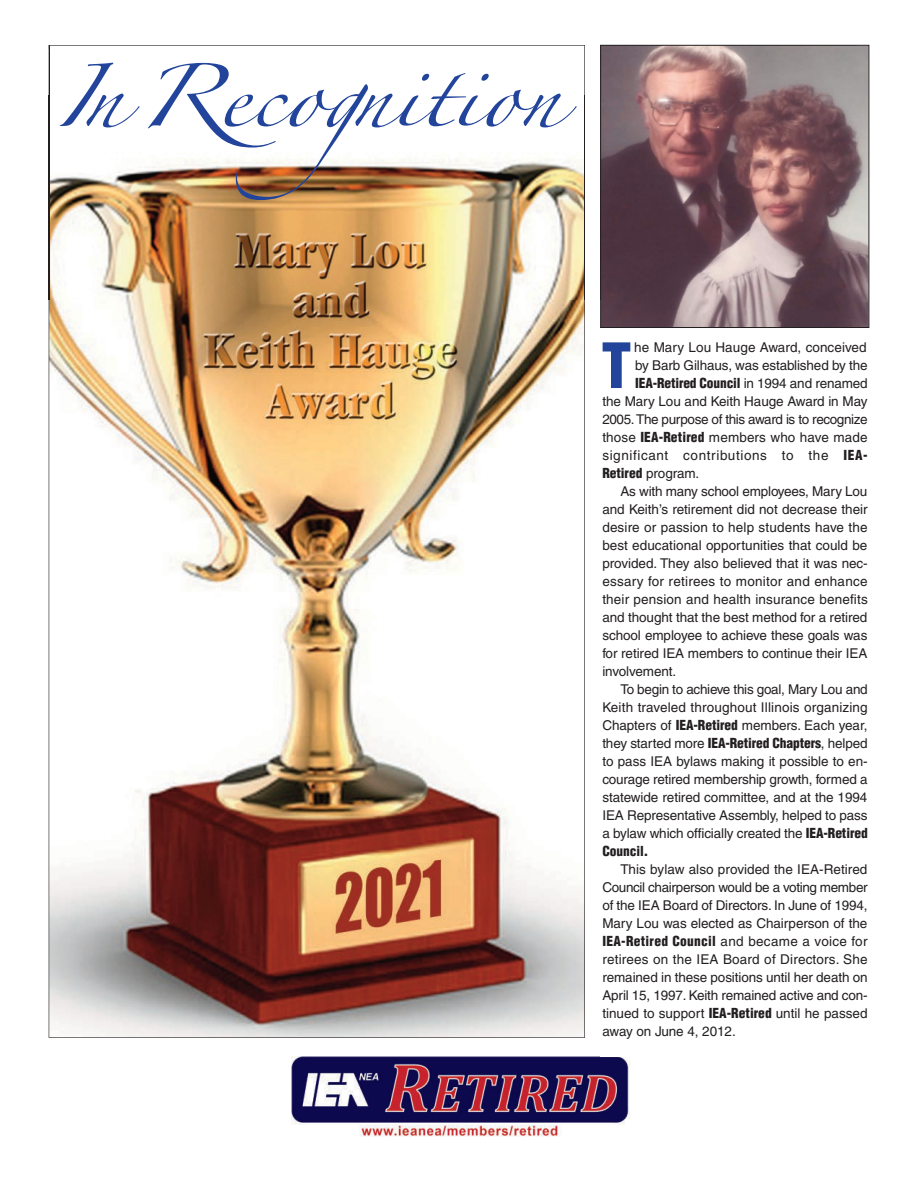
<style>
.page{position:relative;width:918px;height:1188px;background:#fff}
.page>*{position:absolute;margin:0;border:0;box-sizing:border-box;transform-origin:0 0}
.t1{font:900 condensed 60.9px "Helvetica";color:#22449b}
.t2{font:56.55px "Zapfino";color:#22449b;scale:1.11 1}
.t3{font:13.5px/18px "Helvetica";letter-spacing:-.005em;color:#231f20;text-align:justify}
.t4{font:900 condensed 13.5px "Helvetica";letter-spacing:-.01em;color:#231f20}
.t5{font:13.5px "Helvetica";letter-spacing:-.025em;color:#231f20}
.t6{font:13.5px "Helvetica";letter-spacing:.02em;color:#231f20}
.t7{font:13.5px "Helvetica";letter-spacing:.045em;color:#231f20}
.s1{font-weight:400;font-stretch:normal}
.s2{font-weight:900;font-stretch:condensed}
</style>
<div class="page">
<img style="left:49px;top:158px;width:536px;height:880px">
<img style="left:48px;top:49px;width:1px;height:251px">
<img style="left:49px;top:45px;width:536px;height:50px">
<img style="left:584px;top:95px;width:1px;height:205px">
<img style="left:49px;top:46px;width:1px;height:254px">
<img style="left:291px;top:1056px;width:339px;height:81px">
<div style="left:601px;top:341px;width:268px;height:716px;background:#fff"></div>
<img style="left:602px;top:47px;width:265px;height:279px">
<img style="left:602px;top:47px;width:254px;height:253px">
<div style="left:600px;top:45px;width:269px;height:283px;border:1px solid #231f20"></div>
<h2 class="t2" style="left:54px;top:73px;width:457px">In Recognition</h2>
<h1 class="t1" style="left:601px;top:327px;width:32px">T</h1>
<p class="t3" style="left:634px;top:338px;width:234px">he Mary Lou Hauge Award, conceived</p>
<p class="t3" style="left:635px;top:356px;width:234px">by Barb Gilhaus, was established by the</p>
<p class="t4" style="left:635px;top:375px;width:234px">IEA-Retired Council <span class="s1">in 1994 and renamed</span></p>
<p class="t3" style="left:602px;top:392px;width:267px">the Mary Lou and Keith Hauge Award in May</p>
<p class="t5" style="left:602px;top:411px;width:267px">2005. The purpose of this award is to recognize</p>
<p class="t3" style="left:602px;top:428px;width:267px">those <span class="s2">IEA-Retired</span> members who have made</p>
<p class="t7" style="left:602px;top:447px;width:267px">significant contributions to the <span class="s2">IEA-</span></p>
<p class="t3" style="left:602px;top:464px;width:99px"><span class="s2">Retired</span> program.</p>
<p class="t3" style="left:620px;top:482px;width:249px">As with many school employees, Mary Lou</p>
<p class="t3" style="left:602px;top:500px;width:267px">and Keith’s retirement did not decrease their</p>
<p class="t3" style="left:602px;top:518px;width:267px">desire or passion to help students have the</p>
<p class="t3" style="left:602px;top:536px;width:267px">best educational opportunities that could be</p>
<p class="t3" style="left:602px;top:554px;width:267px">provided. They also believed that it was nec-</p>
<p class="t6" style="left:602px;top:573px;width:267px">essary for retirees to monitor and enhance</p>
<p class="t3" style="left:602px;top:590px;width:267px">their pension and health insurance benefits</p>
<p class="t3" style="left:602px;top:608px;width:267px">and thought that the best method for a retired</p>
<p class="t3" style="left:602px;top:626px;width:267px">school employee to achieve these goals was</p>
<p class="t3" style="left:602px;top:644px;width:267px">for retired IEA members to continue their IEA</p>
<p class="t3" style="left:602px;top:662px;width:75px">involvement.</p>
<p class="t3" style="left:620px;top:680px;width:249px">To begin to achieve this goal, Mary Lou and</p>
<p class="t3" style="left:602px;top:698px;width:267px">Keith traveled throughout Illinois organizing</p>
<p class="t3" style="left:602px;top:716px;width:267px">Chapters of <span class="s2">IEA-Retired</span> members. Each year,</p>
<p class="t3" style="left:602px;top:734px;width:267px">they started more <span class="s2">IEA-Retired Chapters</span>, helped</p>
<p class="t3" style="left:602px;top:752px;width:267px">to pass IEA bylaws making it possible to en-</p>
<p class="t3" style="left:602px;top:770px;width:267px">courage retired membership growth, formed a</p>
<p class="t3" style="left:602px;top:788px;width:267px">statewide retired committee, and at the 1994</p>
<p class="t3" style="left:602px;top:806px;width:267px">IEA Representative Assembly, helped to pass</p>
<p class="t3" style="left:602px;top:824px;width:267px">a bylaw which officially created the <span class="s2">IEA-Retired</span></p>
<p class="t4" style="left:602px;top:842px;width:48px">Council.</p>
<p class="t3" style="left:602px;top:860px;width:267px;text-indent:18px">This bylaw also provided the IEA-Retired Council chairperson would be a voting member of the IEA Board of Directors. In June of 1994, Mary Lou was elected as Chairperson of the <span class="s2">IEA-Retired Council</span> and became a voice for retirees on the IEA Board of Directors. She remained in these positions until her death on April 15, 1997. Keith remained active and con&shy;tinued to support <span class="s2">IEA-Retired</span> until he passed away on June 4, 2012.</p>
</div>
